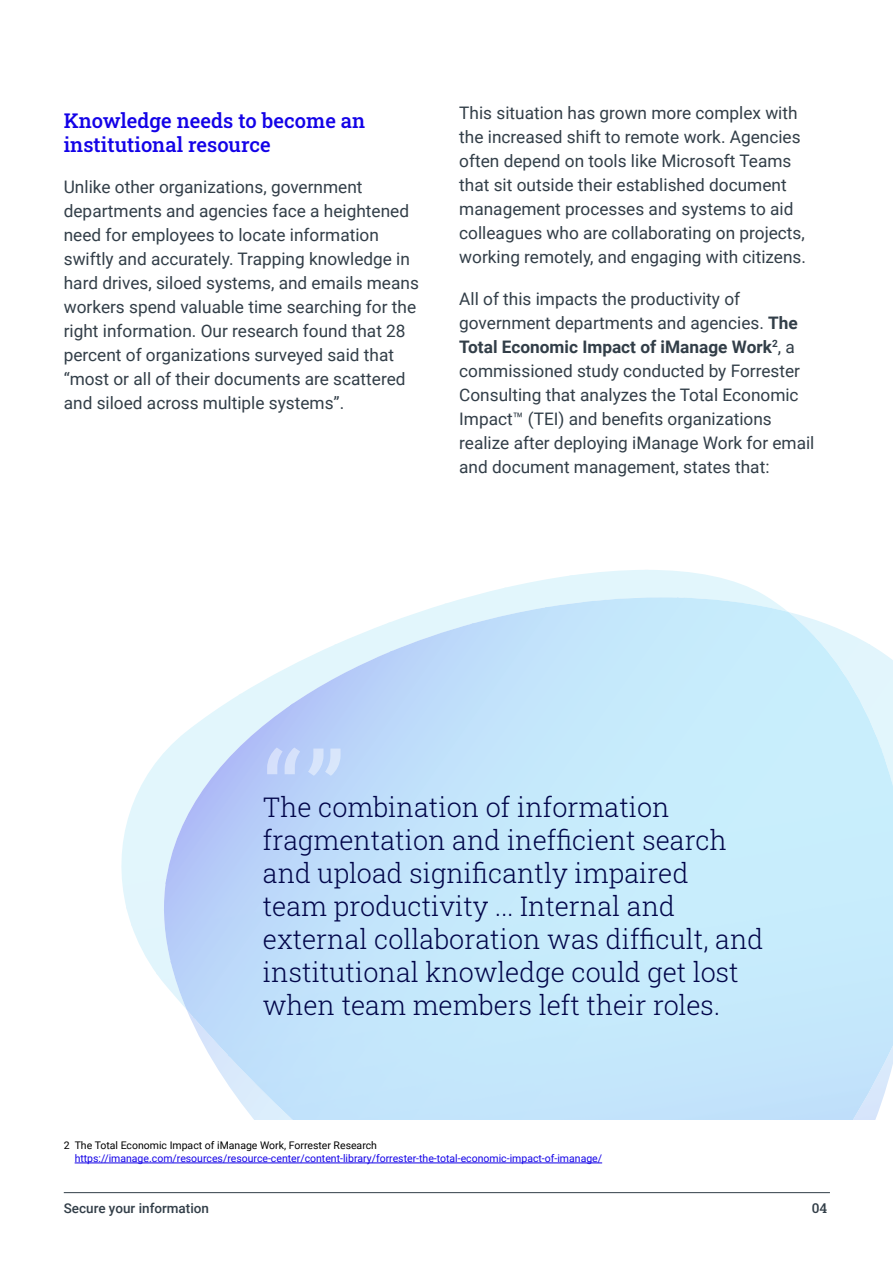
<style>
.page{position:relative;width:893px;height:1263px;background:#fff}
.page>*{position:absolute;margin:0;border:0;box-sizing:border-box;transform-origin:0 0}
.t1{font:300 27px/33px "Roboto Slab";color:#02064a}
.t2{font:500 20.25px/24px "Roboto Slab";color:#1302e7}
.t3{font:17.25px/24px "Roboto";color:#323e48}
.t4{font:500 13.5px "Roboto";color:#323e48}
.t5{font:500 13.5px "Roboto Slab";color:#323e48}
.t6{font:10.5px "Roboto";color:#1302e7}
.t7{font:10.5px "Roboto";color:#000}
.s1{font-weight:700}
</style>
<div class="page">
<img style="left:688px;top:572px;width:79px;height:25px">
<img style="left:470px;top:587px;width:66px;height:10px">
<img style="left:121px;top:755px;width:41px;height:151px">
<img style="left:131px;top:872px;width:31px;height:100px">
<img style="left:156px;top:955px;width:15px;height:36px">
<img style="left:126px;top:906px;width:13px;height:20px">
<img style="left:190px;top:1018px;width:38px;height:66px">
<img style="left:679px;top:597px;width:203px;height:150px">
<img style="left:193px;top:607px;width:354px;height:450px">
<div style="left:640px;top:905px;width:253px;height:215px;background:#c6ebfc"></div>
<img style="left:171px;top:623px;width:303px;height:395px">
<div style="left:703px;top:994px;width:190px;height:126px;background:#c4e6fb"></div>
<img style="left:162px;top:651px;width:231px;height:313px">
<img style="left:165px;top:703px;width:129px;height:181px">
<svg style="left:267px;top:747px;width:74px;height:29px;background:#c5d7f9"></svg>
<hr style="left:75px;top:1163px;width:527px;height:1px;background:#1302e7">
<hr style="left:64px;top:1192px;width:766px;height:1px;background:#323e48">
<p class="t2" style="left:64px;top:108px;width:303px">Knowledge needs to become an institutional resource</p>
<p class="t3" style="left:64px;top:174px;width:357px">Unlike other organizations, government departments and agencies face a heightened need for employees to locate information swiftly and accurately. Trapping knowledge in hard drives, siloed systems, and emails means workers spend valuable time searching for the right information. Our research found that 28 percent of organizations surveyed said that “most or all of their documents are scattered and siloed across multiple systems”.</p>
<p class="t3" style="left:459px;top:100px;width:348px">This situation has grown more complex with the increased shift to remote work. Agencies often depend on tools like Microsoft Teams that sit outside their established document management processes and systems to aid colleagues who are collaborating on projects, working remotely, and engaging with citizens.</p>
<p class="t3" style="left:459px;top:286px;width:357px">All of this impacts the productivity of government departments and agencies. <span class="s1">The Total Economic Impact of iManage Work</span><sup>2</sup>, a commissioned study conducted by Forrester Consulting that analyzes the Total Economic Impact™ (TEI) and benefits organizations realize after deploying iManage Work for email and document management, states that:</p>
<p class="t1" style="left:263px;top:790px;width:502px">The combination of information fragmentation and inefficient search and upload significantly impaired<br>team productivity ... Internal and external collaboration was difficult, and institutional knowledge could get lost when team members left their roles.</p>
<p class="t7" style="left:64px;top:1137px;width:315px">2 The Total Economic Impact of iManage Work, Forrester Research</p>
<p class="t6" style="left:75px;top:1151px;width:529px">https://imanage.com/resources/resource-center/content-library/forrester-the-total-economic-impact-of-imanage/</p>
<p class="t4" style="left:64px;top:1199px;width:147px">Secure your information</p>
<p class="t5" style="left:812px;top:1199px;width:17px">04</p>
</div>
